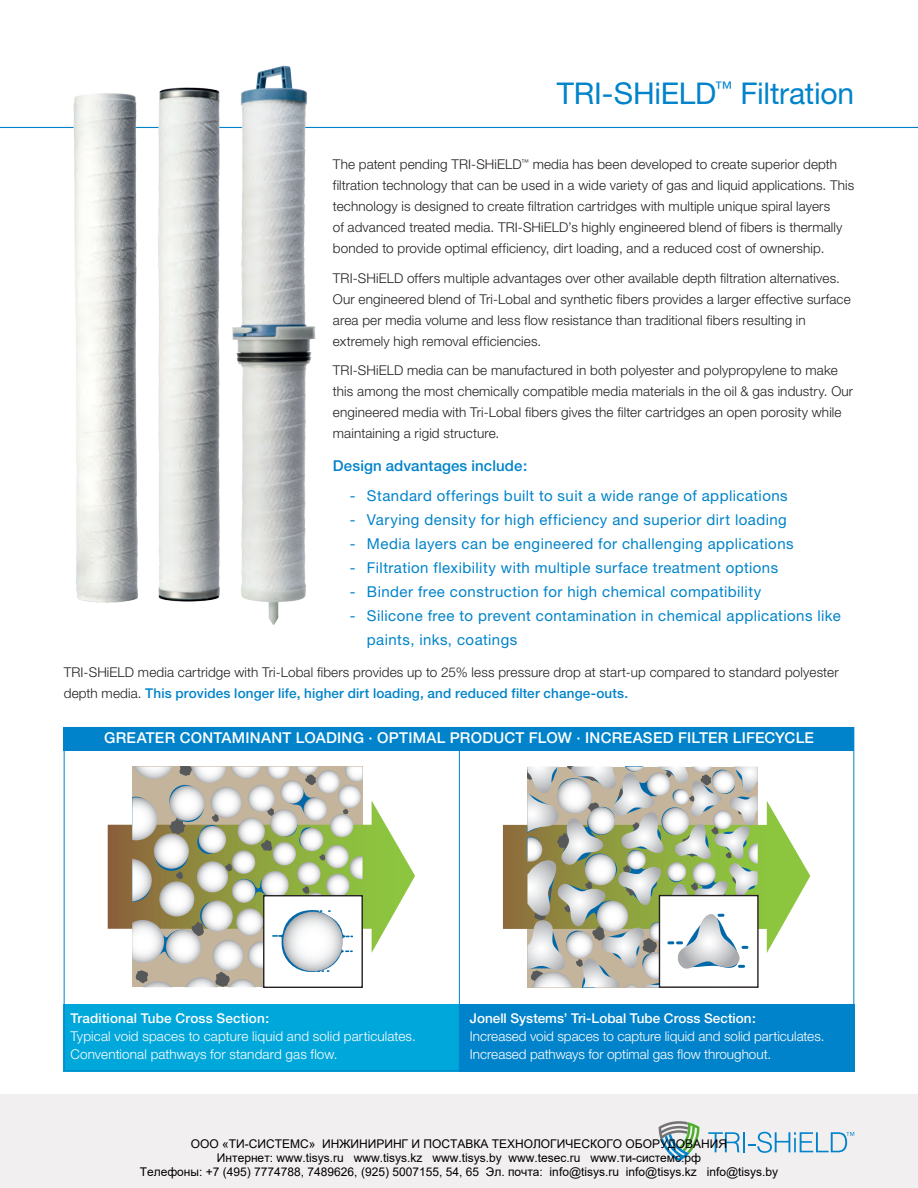
<style>
.page{position:relative;width:918px;height:1188px;background:#fff}
.page>*{position:absolute;margin:0;border:0;box-sizing:border-box;transform-origin:0 0}
.t1{font:30px "Helvetica Neue";letter-spacing:-.005em;color:#0083ca}
.t2{font:15px/24px "Helvetica Neue";letter-spacing:.03em;color:#0083ca}
.t3{font:500 15px "Helvetica Neue";letter-spacing:.015em;color:#fff}
.t4{font:500 15px "Helvetica Neue";letter-spacing:.005em;color:#0083ca}
.t5{font:300 13.5px/21px "Helvetica Neue";letter-spacing:.01em;color:#231f20}
.t6{font:300 13.5px/18px "Helvetica Neue";color:#fff}
.t7{font:500 13.5px "Helvetica Neue";letter-spacing:.005em;color:#fff}
.t8{font:12px/14.4px "Arial";color:#000;text-align:center}
.s1{font-weight:500;color:#0083ca}
</style>
<div class="page">
<div style="left:0;top:1094px;width:918px;height:94px;background:#f2eff0"></div>
<svg style="left:708px;top:1132px;width:32px;height:20px"></svg>
<hr style="left:743px;top:1132px;width:2px;height:20px;background:#0083ca">
<svg style="left:749px;top:1132px;width:105px;height:21px"></svg>
<svg style="left:659px;top:1121px;width:41px;height:40px"></svg>
<hr style="left:0;top:127px;width:918px;height:1px;background:#0083ca">
<div style="left:64px;top:1004px;width:395px;height:67px;background:#00a7da"></div>
<div style="left:64px;top:727px;width:790px;height:23px;background:#0083ca"></div>
<div style="left:459px;top:1004px;width:395px;height:67px;background:#0083ca"></div>
<hr style="left:459px;top:750px;width:1px;height:321px;background:#0083ca">
<img style="left:229px;top:65px;width:91px;height:560px">
<img style="left:152px;top:87px;width:74px;height:515px">
<img style="left:64px;top:93px;width:85px;height:510px">
<svg style="left:108px;top:801px;width:307px;height:152px"></svg>
<svg style="left:132px;top:767px;width:231px;height:220px"></svg>
<svg style="left:503px;top:801px;width:307px;height:152px"></svg>
<svg style="left:659px;top:895px;width:100px;height:93px"></svg>
<svg style="left:527px;top:767px;width:231px;height:220px"></svg>
<h1 class="t1" style="left:557px;top:76px;width:299px">TRI-SHiELD<sup>™</sup> Filtration</h1>
<p class="t5" style="left:333px;top:154px;width:523px">The patent pending TRI-SHiELD<sup>™</sup> media has been developed to create superior depth filtration technology that can be used in a wide variety of gas and liquid applications. This technology is designed to create filtration cartridges with multiple unique spiral layers<br>of advanced treated media. TRI-SHiELD’s highly engineered blend of fibers is thermally bonded to provide optimal efficiency, dirt loading, and a reduced cost of ownership.</p>
<p class="t5" style="left:333px;top:267px;width:519px">TRI-SHiELD offers multiple advantages over other available depth filtration alternatives.<br>Our engineered blend of Tri-Lobal and synthetic fibers provides a larger effective surface area per media volume and less flow resistance than traditional fibers resulting in extremely high removal efficiencies.</p>
<p class="t5" style="left:333px;top:360px;width:522px">TRI-SHiELD media can be manufactured in both polyester and polypropylene to make this among the most chemically compatible media materials in the oil &amp; gas industry. Our engineered media with Tri-Lobal fibers gives the filter cartridges an open porosity while maintaining a rigid structure.</p>
<p class="t4" style="left:333px;top:456px;width:196px">Design advantages include:</p>
<p class="t2" style="left:350px;top:483px;width:439px">- Standard offerings built to suit a wide range of applications</p>
<p class="t2" style="left:350px;top:507px;width:438px">- Varying density for high efficiency and superior dirt loading</p>
<p class="t2" style="left:350px;top:531px;width:445px">- Media layers can be engineered for challenging applications</p>
<p class="t2" style="left:350px;top:555px;width:430px">- Filtration flexibility with multiple surface treatment options</p>
<p class="t2" style="left:350px;top:579px;width:413px">- Binder free construction for high chemical compatibility</p>
<p class="t2" style="left:367px;top:603px;width:475px;text-indent:-17px">- Silicone free to prevent contamination in chemical applications like paints, inks, coatings</p>
<p class="t5" style="left:64px;top:662px;width:776px">TRI-SHiELD media cartridge with Tri-Lobal fibers provides up to 25% less pressure drop at start-up compared to standard polyester depth media. <span class="s1">This provides longer life, higher dirt loading, and reduced filter change-outs.</span></p>
<p class="t3" style="left:104px;top:729px;width:711px">GREATER CONTAMINANT LOADING · OPTIMAL PRODUCT FLOW · INCREASED FILTER LIFECYCLE</p>
<p class="t7" style="left:70px;top:1010px;width:200px">Traditional Tube Cross Section:</p>
<p class="t6" style="left:70px;top:1027px;width:347px">Typical void spaces to capture liquid and solid particulates.<br>Conventional pathways for standard gas flow.</p>
<p class="t7" style="left:470px;top:1010px;width:288px">Jonell Systems’ Tri-Lobal Tube Cross Section:</p>
<p class="t6" style="left:470px;top:1027px;width:356px">Increased void spaces to capture liquid and solid particulates.<br>Increased pathways for optimal gas flow throughout.</p>
<p class="t8" style="left:140px;top:1136px;width:640px">ООО «ТИ-СИСТЕМС» ИНЖИНИРИНГ И ПОСТАВКА ТЕХНОЛОГИЧЕСКОГО ОБОРУДОВАНИЯ<br>Интернет: www.tisys.ru www.tisys.kz www.tisys.by www.tesec.ru www.ти-системс.рф<br>Телефоны: +7 (495) 7774788, 7489626, (925) 5007155, 54, 65 Эл. почта: info@tisys.ru info@tisys.kz info@tisys.by</p>
</div>
